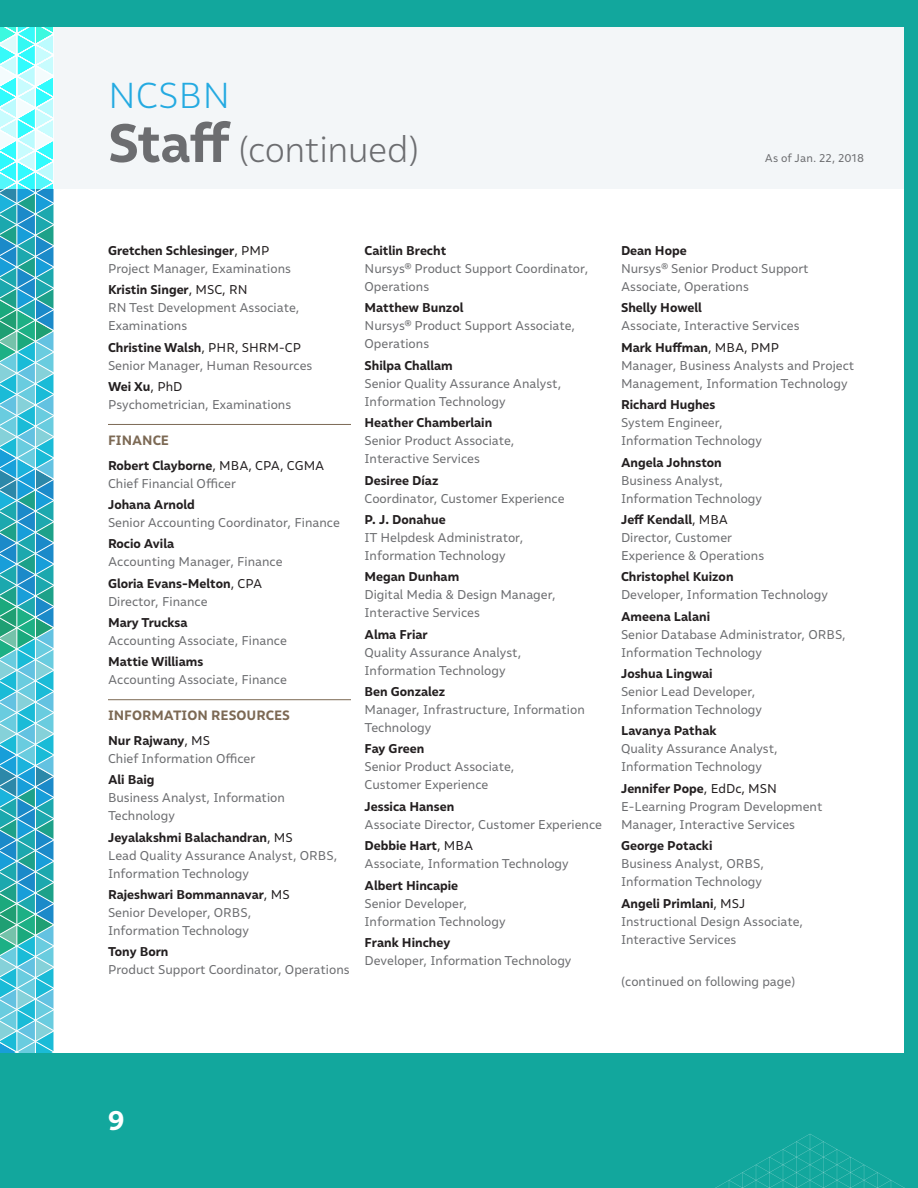
<style>
.page{position:relative;width:918px;height:1188px;background:#fff}
.page>*{position:absolute;margin:0;border:0;box-sizing:border-box;transform-origin:0 0}
.t1{font:300 36px "Malva";letter-spacing:-.015em;color:#6c6d70}
.Title_Lead-In{font:300 36px "Malva";color:#24aae1}
.Title_Lead-In-2{font:700 27px "Malva";color:#fff}
.List_Head{font:700 13.5px "Malva";color:#7c6954}
.List{font:12.75px/18px "Malva";color:#6c6d70}
.List-2{font:700 12.75px/18px "Malva";color:#231f20}
.t2{font:11.25px "Malva";letter-spacing:.005em;color:#6c6d70}
.s1{font-weight:700;font-size:54px}
.s2{font-weight:700;color:#231f20}
.s3{color:#231f20}
.s4{font-weight:400}
.s5{font-weight:400;color:#6c6d70}
</style>
<div class="page">
<div style="left:0;top:27px;width:918px;height:162px;background:#f3f6f8"></div>
<div style="left:904px;top:0;width:14px;height:1188px;background:#12a79d"></div>
<hr style="left:54px;top:34px;width:1px;height:297px;background:#fff">
<svg style="left:0;top:27px;width:54px;height:1026px;background:#5dc4d2"></svg>
<hr style="left:54px;top:0;width:1px;height:182px;background:#fff">
<hr style="left:108px;top:424px;width:243px;height:1px;background:#7c6954">
<hr style="left:108px;top:699px;width:243px;height:1px;background:#7c6954">
<div style="left:0;top:1053px;width:918px;height:135px;background:#12a79d"></div>
<svg style="left:715px;top:1134px;width:190px;height:54px"></svg>
<div style="left:0;top:0;width:918px;height:27px;background:#12a79d"></div>
<p class="Title_Lead-In" style="left:108px;top:74px;width:124px">NCSBN</p>
<p class="t1" style="left:108px;top:128px;width:313px"><span class="s1">Staff</span> (continued)</p>
<p class="t2" style="left:765px;top:151px;width:101px">As of Jan. 22, 2018</p>
<p class="List" style="left:108px;top:241px;width:185px"><span class="s2">Gretchen Schlesinger</span><span class="s3">, PMP<br></span>Project Manager, Examinations</p>
<p class="List" style="left:108px;top:281px;width:193px"><span class="s2">Kristin Singer</span><span class="s3">, MSC, RN<br></span>RN Test Development Associate,<br>Examinations</p>
<p class="List" style="left:108px;top:338px;width:206px"><span class="s2">Christine Walsh</span><span class="s3">, PHR, SHRM-CP<br></span>Senior Manager, Human Resources</p>
<p class="List" style="left:108px;top:378px;width:185px"><span class="s2">Wei Xu</span><span class="s3">, PhD<br></span>Psychometrician, Examinations</p>
<p class="List_Head" style="left:108px;top:432px;width:63px">FINANCE</p>
<p class="List" style="left:108px;top:456px;width:218px"><span class="s2">Robert Clayborne</span><span class="s3">, MBA, CPA, CGMA<br></span>Chief Financial Officer</p>
<p class="List" style="left:108px;top:495px;width:233px"><span class="s2">Johana Arnold<br></span>Senior Accounting Coordinator, Finance</p>
<p class="List" style="left:108px;top:535px;width:176px"><span class="s2">Rocio Avila<br></span>Accounting Manager, Finance</p>
<p class="List-2" style="left:108px;top:574px;width:156px">Gloria Evans-Melton<span class="s4">, CPA<br></span><span class="s5">Director, Finance</span></p>
<p class="List" style="left:108px;top:613px;width:181px"><span class="s2">Mary Trucksa<br></span>Accounting Associate, Finance</p>
<p class="List" style="left:108px;top:653px;width:181px"><span class="s2">Mattie Williams<br></span>Accounting Associate, Finance</p>
<p class="List_Head" style="left:108px;top:707px;width:184px">INFORMATION RESOURCES</p>
<p class="List" style="left:108px;top:731px;width:149px"><span class="s2">Nur Rajwany</span><span class="s3">, MS<br></span>Chief Information Officer</p>
<p class="List" style="left:108px;top:771px;width:178px"><span class="s2">Ali Baig<br></span>Business Analyst, Information<br>Technology</p>
<p class="List" style="left:108px;top:828px;width:231px"><span class="s2">Jeyalakshmi Balachandran</span><span class="s3">, MS<br></span>Lead Quality Assurance Analyst, ORBS,<br>Information Technology</p>
<p class="List" style="left:108px;top:885px;width:183px"><span class="s2">Rajeshwari Bommannavar</span><span class="s3">, MS<br></span>Senior Developer, ORBS,<br>Information Technology</p>
<p class="List" style="left:108px;top:943px;width:243px"><span class="s2">Tony Born<br></span>Product Support Coordinator, Operations</p>
<p class="List" style="left:364px;top:241px;width:225px"><span class="s2">Caitlin Brecht<br></span>Nursys® Product Support Coordinator,<br>Operations</p>
<p class="List" style="left:364px;top:299px;width:212px"><span class="s2">Matthew Bunzol<br></span>Nursys® Product Support Associate,<br>Operations</p>
<p class="List" style="left:364px;top:356px;width:198px"><span class="s2">Shilpa Challam<br></span>Senior Quality Assurance Analyst,<br>Information Technology</p>
<p class="List" style="left:364px;top:414px;width:151px"><span class="s2">Heather Chamberlain<br></span>Senior Product Associate,<br>Interactive Services</p>
<p class="List" style="left:364px;top:471px;width:202px"><span class="s2">Desiree Díaz<br></span>Coordinator, Customer Experience</p>
<p class="List" style="left:364px;top:510px;width:161px"><span class="s2">P. J. Donahue<br></span>IT Helpdesk Administrator,<br>Information Technology</p>
<p class="List" style="left:364px;top:568px;width:193px"><span class="s2">Megan Dunham<br></span>Digital Media &amp; Design Manager,<br>Interactive Services</p>
<p class="List" style="left:364px;top:625px;width:158px"><span class="s2">Alma Friar<br></span>Quality Assurance Analyst,<br>Information Technology</p>
<p class="List" style="left:364px;top:682px;width:222px"><span class="s2">Ben Gonzalez<br></span>Manager, Infrastructure, Information<br>Technology</p>
<p class="List" style="left:364px;top:740px;width:151px"><span class="s2">Fay Green<br></span>Senior Product Associate,<br>Customer Experience</p>
<p class="List" style="left:364px;top:797px;width:239px"><span class="s2">Jessica Hansen<br></span>Associate Director, Customer Experience</p>
<p class="List" style="left:364px;top:837px;width:206px"><span class="s2">Debbie Hart</span><span class="s3">, MBA<br></span>Associate, Information Technology</p>
<p class="List" style="left:364px;top:876px;width:143px"><span class="s2">Albert Hincapie<br></span>Senior Developer,<br>Information Technology</p>
<p class="List" style="left:364px;top:933px;width:209px"><span class="s2">Frank Hinchey<br></span>Developer, Information Technology</p>
<p class="List" style="left:621px;top:241px;width:189px"><span class="s2">Dean Hope<br></span>Nursys® Senior Product Support<br>Associate, Operations</p>
<p class="List" style="left:621px;top:299px;width:180px"><span class="s2">Shelly Howell<br></span>Associate, Interactive Services</p>
<p class="List" style="left:621px;top:338px;width:235px"><span class="s2">Mark Huffman</span><span class="s3">, MBA, PMP<br></span>Manager, Business Analysts and Project<br>Management, Information Technology</p>
<p class="List" style="left:621px;top:396px;width:143px"><span class="s2">Richard Hughes<br></span>System Engineer,<br>Information Technology</p>
<p class="List" style="left:621px;top:453px;width:143px"><span class="s2">Angela Johnston<br></span>Business Analyst,<br>Information Technology</p>
<p class="List" style="left:621px;top:510px;width:145px"><span class="s2">Jeff Kendall</span><span class="s3">, MBA<br></span>Director, Customer<br>Experience &amp; Operations</p>
<p class="List" style="left:621px;top:568px;width:209px"><span class="s2">Christophel Kuizon<br></span>Developer, Information Technology</p>
<p class="List" style="left:621px;top:607px;width:227px"><span class="s2">Ameena Lalani<br></span>Senior Database Administrator, ORBS,<br>Information Technology</p>
<p class="List" style="left:621px;top:664px;width:143px"><span class="s2">Joshua Lingwai<br></span>Senior Lead Developer,<br>Information Technology</p>
<p class="List" style="left:621px;top:722px;width:158px"><span class="s2">Lavanya Pathak<br></span>Quality Assurance Analyst,<br>Information Technology</p>
<p class="List" style="left:621px;top:779px;width:203px"><span class="s2">Jennifer Pope</span><span class="s3">, EdDc, MSN<br></span>E-Learning Program Development<br>Manager, Interactive Services</p>
<p class="List" style="left:621px;top:837px;width:145px"><span class="s2">George Potacki<br></span>Business Analyst, ORBS,<br>Information Technology</p>
<p class="List" style="left:621px;top:894px;width:184px"><span class="s2">Angeli Primlani</span><span class="s3">, MSJ<br></span>Instructional Design Associate,<br>Interactive Services</p>
<p class="List" style="left:621px;top:973px;width:176px">(continued on following page)</p>
<p class="Title_Lead-In-2" style="left:108px;top:1104px;width:18px">9</p>
</div>
